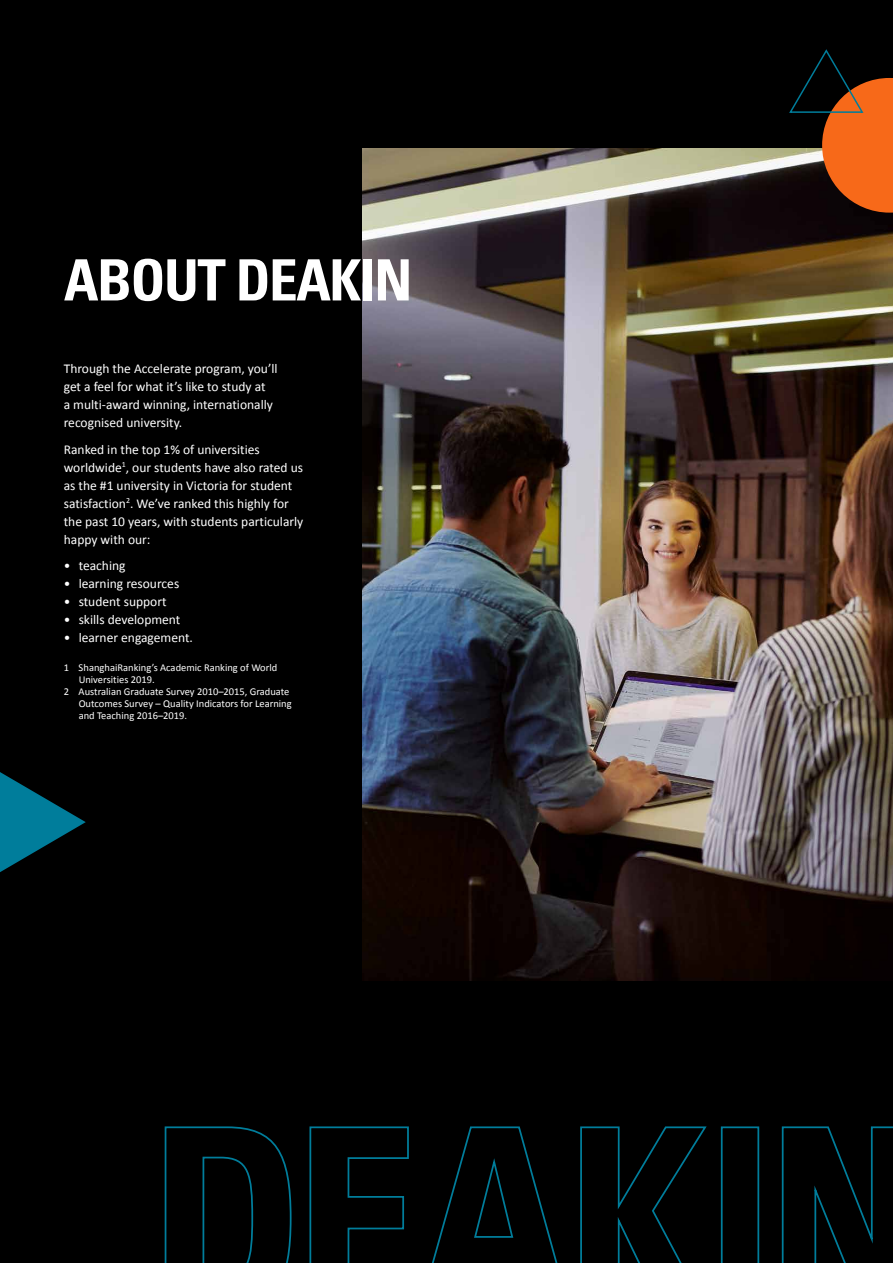
<style>
.page{position:relative;width:893px;height:1263px;background:#000}
.page>*{position:absolute;margin:0;border:0;box-sizing:border-box;transform-origin:0 0}
.t1{font:700 condensed 57px "Univers";letter-spacing:-.025em;color:#fff}
.body_text{font:13.5px/18px "Calibri";color:#fff}
.body_bullet{font:13.5px "Calibri";color:#fff}
.body_bullet_last_lin{font:13.5px "Calibri";color:#fff}
.footnotes_and_captio{font:10.5px/12px "Calibri";color:#fff}
</style>
<div class="page">
<img style="left:362px;top:149px;width:531px;height:831px">
<svg style="left:788px;top:49px;width:105px;height:164px"></svg>
<svg style="left:781px;top:1126px;width:112px;height:137px"></svg>
<svg style="left:721px;top:1126px;width:38px;height:137px"></svg>
<svg style="left:580px;top:1126px;width:127px;height:137px"></svg>
<svg style="left:309px;top:1126px;width:100px;height:137px"></svg>
<svg style="left:432px;top:1126px;width:126px;height:137px"></svg>
<svg style="left:164px;top:1126px;width:128px;height:137px"></svg>
<svg style="left:0;top:772px;width:86px;height:100px"></svg>
<h2 class="t1" style="left:64px;top:245px;width:350px">ABOUT DEAKIN</h2>
<p class="body_text" style="left:64px;top:360px;width:215px">Through the Accelerate program, you’ll get a feel for what it’s like to study at<br>a multi‑award winning, internationally recognised university.</p>
<p class="body_text" style="left:64px;top:440px;width:241px">Ranked in the top 1% of universities worldwide<sup>1</sup>, our students have also rated us as the #1 university in Victoria for student satisfaction<sup>2</sup>. We’ve ranked this highly for the past 10 years, with students particularly happy with our:</p>
<p class="body_bullet" style="left:64px;top:557px;width:63px">• teaching</p>
<p class="body_bullet" style="left:64px;top:575px;width:117px">• learning resources</p>
<p class="body_bullet" style="left:64px;top:593px;width:104px">• student support</p>
<p class="body_bullet" style="left:64px;top:611px;width:118px">• skills development</p>
<p class="body_bullet_last_lin" style="left:64px;top:629px;width:131px">• learner engagement.</p>
<p class="footnotes_and_captio" style="left:79px;top:662px;width:200px;text-indent:-15px">1 ShanghaiRanking’s Academic Ranking of World<br>Universities 2019.</p>
<p class="footnotes_and_captio" style="left:79px;top:686px;width:215px;text-indent:-15px">2 Australian Graduate Survey 2010–2015, Graduate<br>Outcomes Survey – Quality Indicators for Learning and Teaching 2016–2019.</p>
</div>
